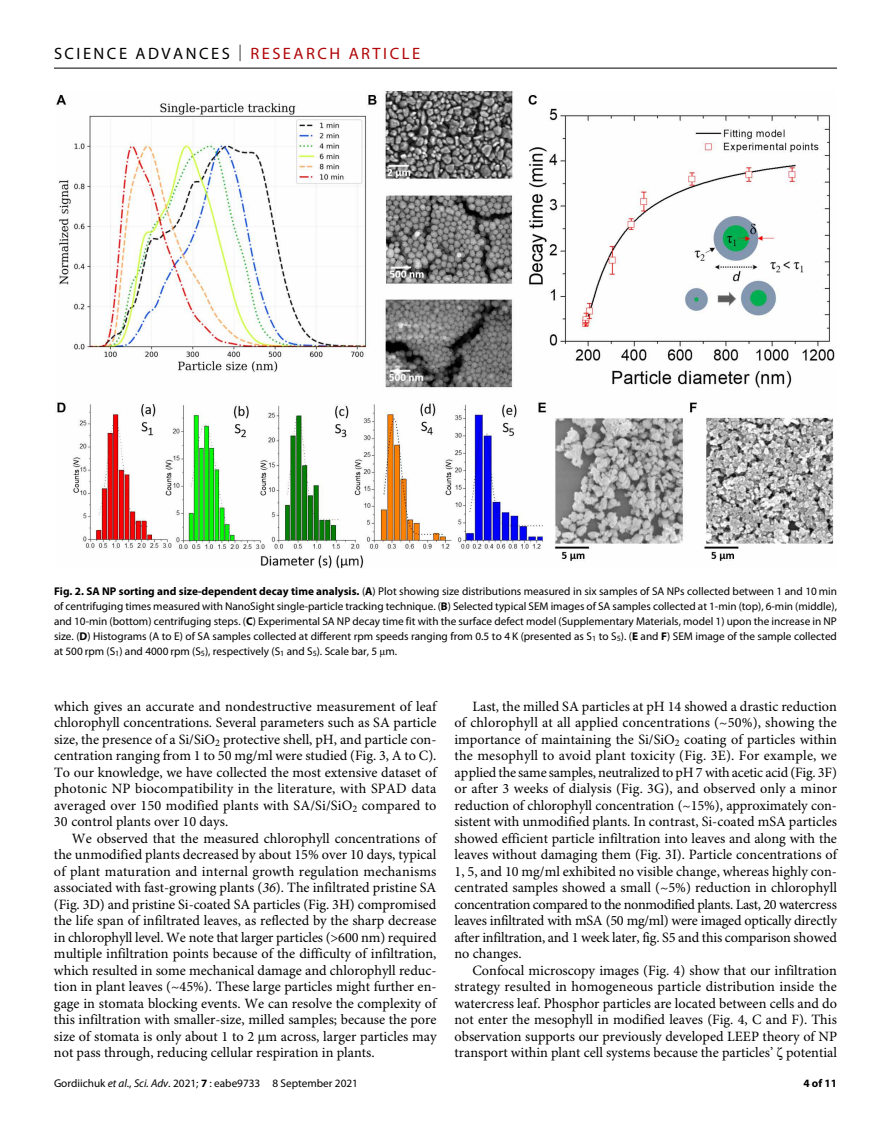
<style>
.page{position:relative;width:891px;height:1134px;background:#fff}
.page>*{position:absolute;margin:0;border:0;box-sizing:border-box;transform-origin:0 0}
.t1{font:16.5px "Myriad Pro";letter-spacing:.15em;color:#000}
.t2{font:14.25px/16.5px "Minion Pro";color:#000;text-align:justify}
.t3{font:11.25px/15px "Myriad Pro";color:#000;text-align:justify}
.t4{font:700 11.25px "Myriad Pro";color:#000}
.s1{font-weight:300}
.s2{color:#b10508}
.s3{font-weight:700}
.s4{font-style:italic}
</style>
<div class="page">
<hr style="left:54px;top:68px;width:783px;height:1px;background:#000">
<img style="left:56px;top:91px;width:779px;height:477px">
<p class="t1" style="left:54px;top:40px;width:368px">SCIENCE ADVANCES <span class="s1">|</span> <span class="s2">RESEARCH ARTICLE</span></p>
<p class="t3" style="left:54px;top:584px;width:785px"><span class="s3">Fig. 2. SA NP sorting and size-dependent decay time analysis.</span> (<span class="s3">A</span>) Plot showing size distributions measured in six samples of SA NPs collected between 1 and 10 min of centrifuging times measured with NanoSight single-particle tracking technique. (<span class="s3">B</span>) Selected typical SEM images of SA samples collected at 1-min (top), 6-min (middle), and 10-min (bottom) centrifuging steps. (<span class="s3">C</span>) Experimental SA NP decay time fit with the surface defect model (Supplementary Materials, model 1) upon the increase in NP size. (<span class="s3">D</span>) Histograms (A to E) of SA samples collected at different rpm speeds ranging from 0.5 to 4 K (presented as S<sub>1</sub> to S<sub>5</sub>). (<span class="s3">E</span> and <span class="s3">F</span>) SEM image of the sample collected at 500 rpm (S<sub>1</sub>) and 4000 rpm (S<sub>5</sub>), respectively (S<sub>1</sub> and S<sub>5</sub>). Scale bar, 5 m.</p>
<p class="t2" style="left:54px;top:699px;width:384px">which gives an accurate and nondestructive measurement of leaf chlorophyll concentrations. Several parameters such as SA particle size, the presence of a Si/SiO<sub>2</sub> protective shell, pH, and particle con&shy;centration ranging from 1 to 50 mg/ml were studied (Fig. 3, A to C).<br>To our knowledge, we have collected the most extensive dataset of photonic NP biocompatibility in the literature, with SPAD data averaged over 150 modified plants with SA/Si/SiO<sub>2</sub> compared to 30 control plants over 10 days.</p>
<p class="t2" style="left:54px;top:831px;width:384px;text-indent:18px">We observed that the measured chlorophyll concentrations of the unmodified plants decreased by about 15% over 10 days, typical of plant maturation and internal growth regulation mechanisms associated with fast-growing plants (<span class="s4">36</span>). The infiltrated pristine SA (Fig. 3D) and pristine Si-coated SA particles (Fig. 3H) compromised the life span of infiltrated leaves, as reflected by the sharp decrease in chlorophyll level. We note that larger particles (&gt;600 nm) required multiple infiltration points because of the difficulty of infiltration, which resulted in some mechanical damage and chlorophyll reduc&shy;tion in plant leaves (~45%). These large particles might further en&shy;gage in stomata blocking events. We can resolve the complexity of this infiltration with smaller-size, milled samples; because the pore size of stomata is only about 1 to 2 m across, larger particles may not pass through, reducing cellular respiration in plants.</p>
<p class="t3" style="left:54px;top:1076px;width:306px">Gordiichuk <span class="s4">et al</span>., <span class="s4">Sci. Adv.</span> 2021; <span class="s3">7</span> : eabe9733 8 September 2021</p>
<p class="t2" style="left:454px;top:699px;width:384px;text-indent:18px">Last, the milled SA particles at pH 14 showed a drastic reduction of chlorophyll at all applied concentrations (~50%), showing the importance of maintaining the Si/SiO<sub>2</sub> coating of particles within the mesophyll to avoid plant toxicity (Fig. 3E). For example, we applied the same samples, neutralized to pH 7 with acetic acid (Fig. 3F) or after 3 weeks of dialysis (Fig. 3G), and observed only a minor reduction of chlorophyll concentration (~15%), approximately con&shy;sistent with unmodified plants. In contrast, Si-coated mSA particles showed efficient particle infiltration into leaves and along with the leaves without damaging them (Fig. 3I). Particle concentrations of 1, 5, and 10 mg/ml exhibited no visible change, whereas highly con&shy;centrated samples showed a small (~5%) reduction in chlorophyll concentration compared to the nonmodified plants. Last, 20 watercress leaves infiltrated with mSA (50 mg/ml) were imaged optically directly after infiltration, and 1 week later, fig. S5 and this comparison showed no changes.</p>
<p class="t2" style="left:455px;top:963px;width:384px;text-indent:18px">Confocal microscopy images (Fig. 4) show that our infiltration strategy resulted in homogeneous particle distribution inside the watercress leaf. Phosphor particles are located between cells and do not enter the mesophyll in modified leaves (Fig. 4, C and F). This observation supports our previously developed LEEP theory of NP transport within plant cell systems because the particles’ potential</p>
<p class="t4" style="left:803px;top:1074px;width:35px">4 of 11</p>
</div>
